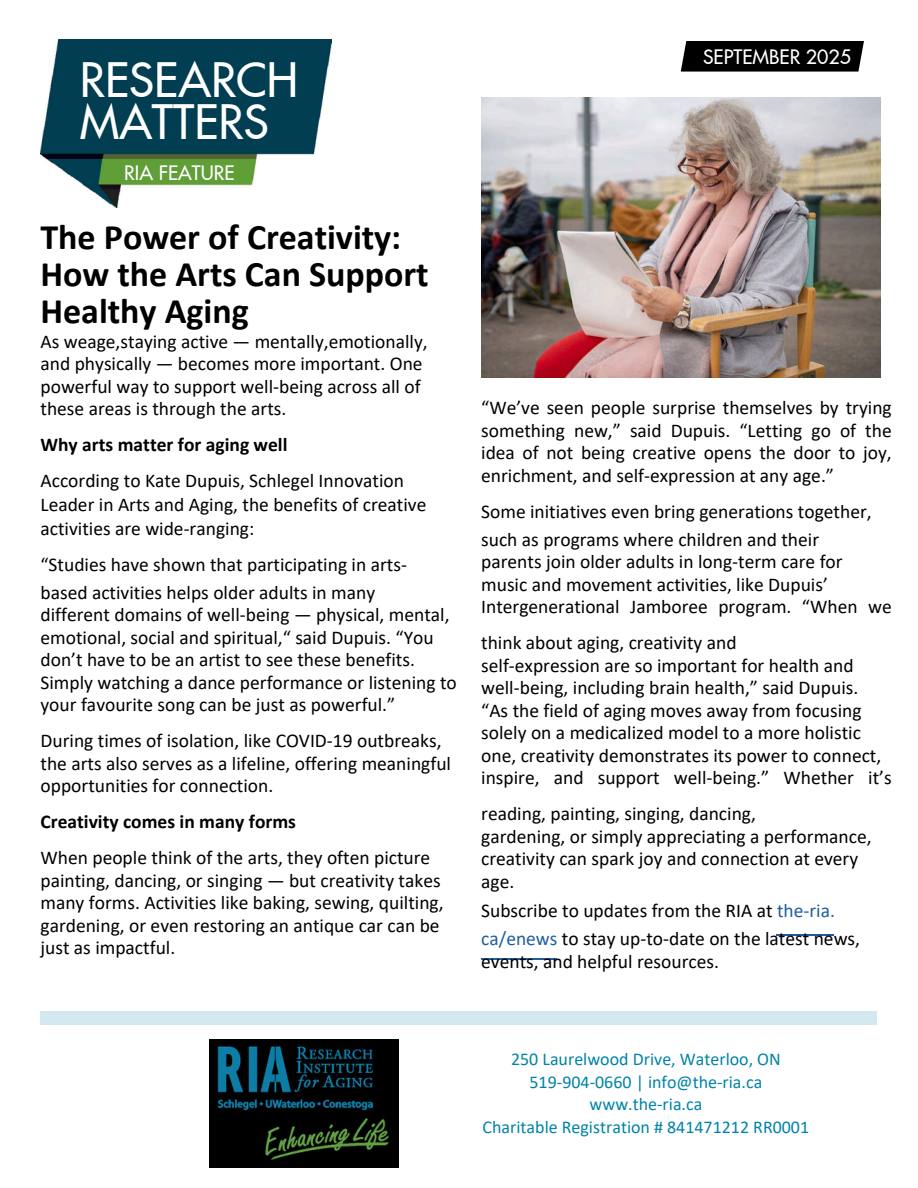
<style>
.page{position:relative;width:918px;height:1188px;background:#fff}
.page>*{position:absolute;margin:0;border:0;box-sizing:border-box;transform-origin:0 0}
.t1{font:500 46.5px/41.7px "Futura LT Pro";color:#fff}
.t2{font:700 36px/37.2px "Calibri";color:#000}
.t3{font:19.5px/22.5px "Calibri";color:#000}
.t4{font:700 19.5px "Calibri";color:#000}
.t5{font:500 19.5px "Futura LT Pro";color:#fff}
.t6{font:18px/22.5px "Calibri";color:#0084a9;text-align:center}
.s1{font-weight:700}
.s2{color:#215e9e}
</style>
<div class="page">
<img style="left:210px;top:1039px;width:189px;height:128px">
<div style="left:40px;top:1011px;width:837px;height:14px;background:#d3e8ef"></div>
<img style="left:41px;top:39px;width:291px;height:169px">
<hr style="left:481px;top:958px;width:76px;height:1px;background:#215e9e">
<div style="left:681px;top:41px;width:183px;height:31px;background:#000"></div>
<hr style="left:776px;top:935px;width:58px;height:1px;background:#215e9e">
<img style="left:481px;top:98px;width:400px;height:279px">
<p class="t1" style="left:80px;top:61px;width:220px">RESEARCH<br>MATTERS</p>
<p class="t5" style="left:124px;top:164px;width:112px">RIA FEATURE</p>
<p class="t2" style="left:40px;top:221px;width:390px">The Power of Creativity:<br>How the Arts Can Support<br>Healthy Aging</p>
<p class="t3" style="left:40px;top:332px;width:389px">As weage,staying active — mentally,emotionally, and physically — becomes more important. One powerful way to support well-being across all of these areas is through the arts.</p>
<p class="t4" style="left:40px;top:437px;width:249px">Why arts matter for aging well</p>
<p class="t3" style="left:40px;top:471px;width:387px;line-height:23.7px">According to Kate Dupuis, Schlegel Innovation<br>Leader in Arts and Aging, the benefits of creative activities are wide-ranging:</p>
<p class="t3" style="left:40px;top:554px;width:368px">“Studies have shown that participating in arts-</p>
<p class="t3" style="left:40px;top:583px;width:336px">based activities helps older adults in many</p>
<p class="t3" style="left:40px;top:605px;width:411px">different domains of well-being — physical, mental,</p>
<p class="t3" style="left:40px;top:628px;width:395px">emotional, social and spiritual,“ said Dupuis. “You</p>
<p class="t3" style="left:40px;top:650px;width:376px">don’t have to be an artist to see these benefits.</p>
<p class="t3" style="left:40px;top:673px;width:418px">Simply watching a dance performance or listening to</p>
<p class="t3" style="left:40px;top:688px;width:403px;line-height:36px">your favourite song can be just as powerful.”<br>During times of isolation, like COVID-19 outbreaks,</p>
<p class="t3" style="left:40px;top:754px;width:412px">the arts also serves as a lifeline, offering meaningful</p>
<p class="t3" style="left:40px;top:769px;width:391px;line-height:36px">opportunities for connection.<br><span class="s1">Creativity comes in many forms<br></span>When people think of the arts, they often picture</p>
<h2 class="t3" style="left:40px;top:871px;width:402px">painting, dancing, or singing — but creativity takes</h2>
<p class="t3" style="left:40px;top:893px;width:405px">many forms. Activities like baking, sewing, quilting,</p>
<p class="t3" style="left:40px;top:916px;width:401px">gardening, or even restoring an antique car can be</p>
<p class="t3" style="left:40px;top:938px;width:136px">just as impactful.</p>
<p class="t5" style="left:703px;top:48px;width:149px">SEPTEMBER 2025</p>
<p class="t3" style="left:481px;top:398px;width:412px;text-align:justify">“We’ve seen people surprise themselves by trying something new,” said Dupuis. “Letting go of the idea of not being creative opens the door to joy, enrichment, and self-expression at any age.”</p>
<p class="t3" style="left:481px;top:501px;width:392px">Some initiatives even bring generations together,</p>
<p class="t3" style="left:481px;top:530px;width:339px">such as programs where children and their</p>
<p class="t3" style="left:481px;top:552px;width:363px">parents join older adults in long-term care for</p>
<p class="t3" style="left:481px;top:575px;width:348px">music and movement activities, like Dupuis’</p>
<p class="t3" style="left:481px;top:590px;width:412px;line-height:36px">Intergenerational Jamboree program. “When we think about aging, creativity and</p>
<p class="t3" style="left:481px;top:656px;width:374px">self-expression are so important for health and</p>
<p class="t3" style="left:481px;top:678px;width:379px">well-being, including brain health,” said Dupuis.</p>
<p class="t3" style="left:481px;top:701px;width:382px">“As the field of aging moves away from focusing</p>
<p class="t3" style="left:481px;top:723px;width:381px">solely on a medicalized model to a more holistic</p>
<p class="t3" style="left:481px;top:746px;width:402px">one, creativity demonstrates its power to connect,</p>
<p class="t3" style="left:481px;top:761px;width:412px;line-height:36px">inspire, and support well-being.” Whether it’s reading, painting, singing, dancing,</p>
<p class="t3" style="left:481px;top:827px;width:392px">gardening, or simply appreciating a performance,</p>
<p class="t3" style="left:481px;top:849px;width:378px">creativity can spark joy and connection at every</p>
<p class="t3" style="left:481px;top:872px;width:35px">age.</p>
<p class="t3" style="left:481px;top:901px;width:355px">Subscribe to updates from the RIA at <span class="s2">the-ria.</span></p>
<p class="t3" style="left:481px;top:929px;width:380px"><span class="s2">ca/enews</span> to stay up-to-date on the latest news,</p>
<p class="t3" style="left:481px;top:951px;width:239px">events, and helpful resources.</p>
<p class="t6" style="left:483px;top:1049px;width:328px">250 Laurelwood Drive, Waterloo, ON<br>519-904-0660 | info@the-ria.ca www.the-ria.ca<br>Charitable Registration # 841471212 RR0001</p>
</div>
